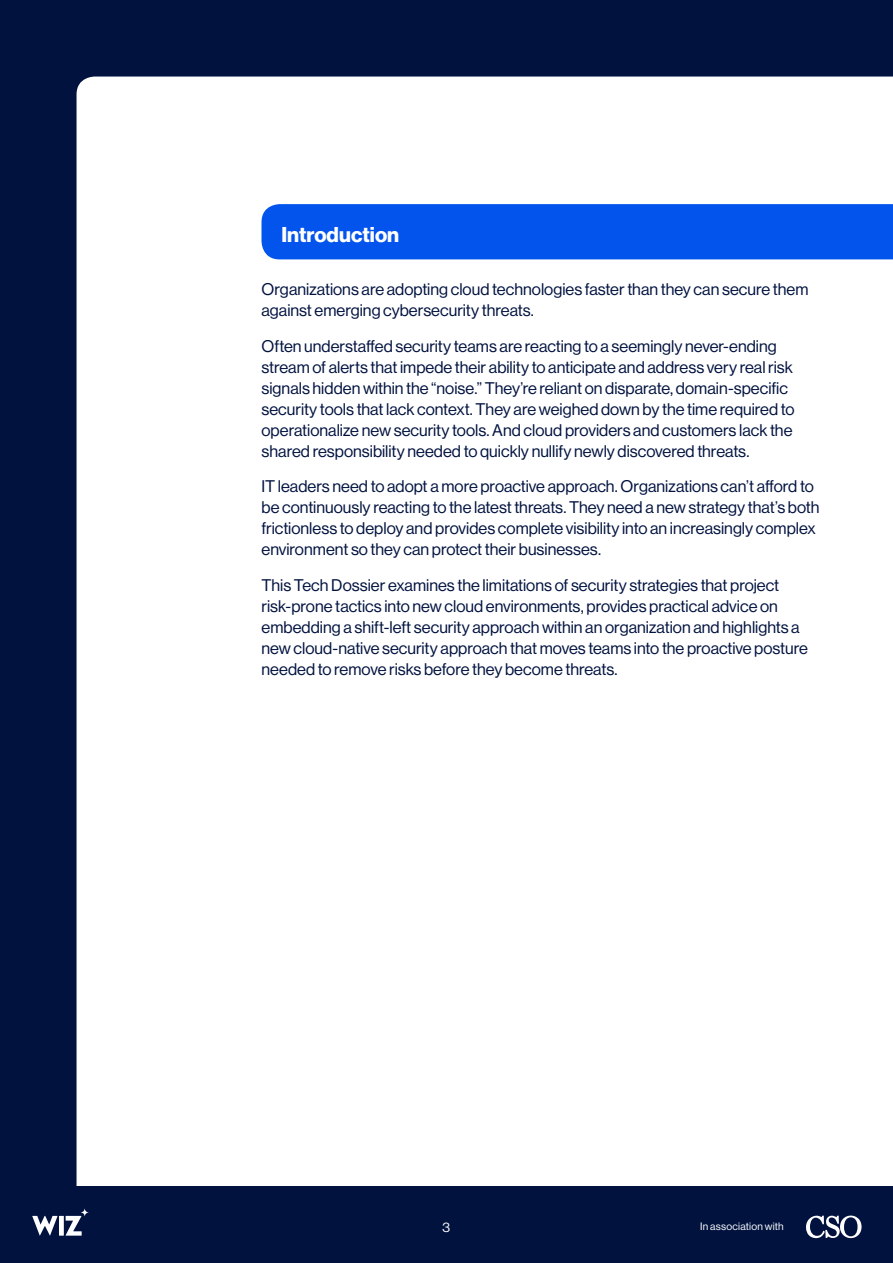
<style>
.page{position:relative;width:893px;height:1263px;background:#fff}
.page>*{position:absolute;margin:0;border:0;box-sizing:border-box;transform-origin:0 0}
.t1{font:700 21px "Neue Haas Display";letter-spacing:.005em;color:#fff}
.t2{font:16.5px/21px "N Haas Grotesk DS Pro 55 Rg";color:#00123f}
.t3{font:13.5px "N Haas Grotesk DS Pro 55 Rg";color:#fff}
.t4{font:10.5px "N Haas Grotesk DS Pro 55 Rg";letter-spacing:.025em;color:#fff}
</style>
<div class="page">
<div style="left:0;top:0;width:892px;height:1263px;background:#01123f"></div>
<div style="left:77px;top:77px;width:816px;height:1109px;background:#fff"></div>
<div style="left:261px;top:204px;width:632px;height:55px;background:#0254ec"></div>
<div style="left:0;top:1186px;width:893px;height:77px;background:#01123f"></div>
<svg style="left:806px;top:1215px;width:55px;height:23px"></svg>
<svg style="left:32px;top:1208px;width:57px;height:27px"></svg>
<p class="t1" style="left:281px;top:222px;width:119px">Introduction</p>
<p class="t2" style="left:261px;top:278px;width:548px">Organizations are adopting cloud technologies faster than they can secure them against emerging cybersecurity threats.</p>
<p class="t2" style="left:261px;top:335px;width:535px">Often understaffed security teams are reacting to a seemingly never-ending stream of alerts that impede their ability to anticipate and address very real risk signals hidden within the “noise.” They’re reliant on disparate, domain-specific security tools that lack context. They are weighed down by the time required to operationalize new security tools. And cloud providers and customers lack the shared responsibility needed to quickly nullify newly discovered threats.</p>
<p class="t2" style="left:261px;top:476px;width:559px">IT leaders need to adopt a more proactive approach. Organizations can’t afford to be continuously reacting to the latest threats. They need a new strategy that’s both frictionless to deploy and provides complete visibility into an increasingly complex environment so they can protect their businesses.</p>
<p class="t2" style="left:261px;top:575px;width:548px">This Tech Dossier examines the limitations of security strategies that project risk-prone tactics into new cloud environments, provides practical advice on embedding a shift-left security approach within an organization and highlights a new cloud-native security approach that moves teams into the proactive posture needed to remove risks before they become threats.</p>
<p class="t3" style="left:443px;top:1220px;width:9px">3</p>
<p class="t4" style="left:700px;top:1221px;width:85px">In association with</p>
</div>
